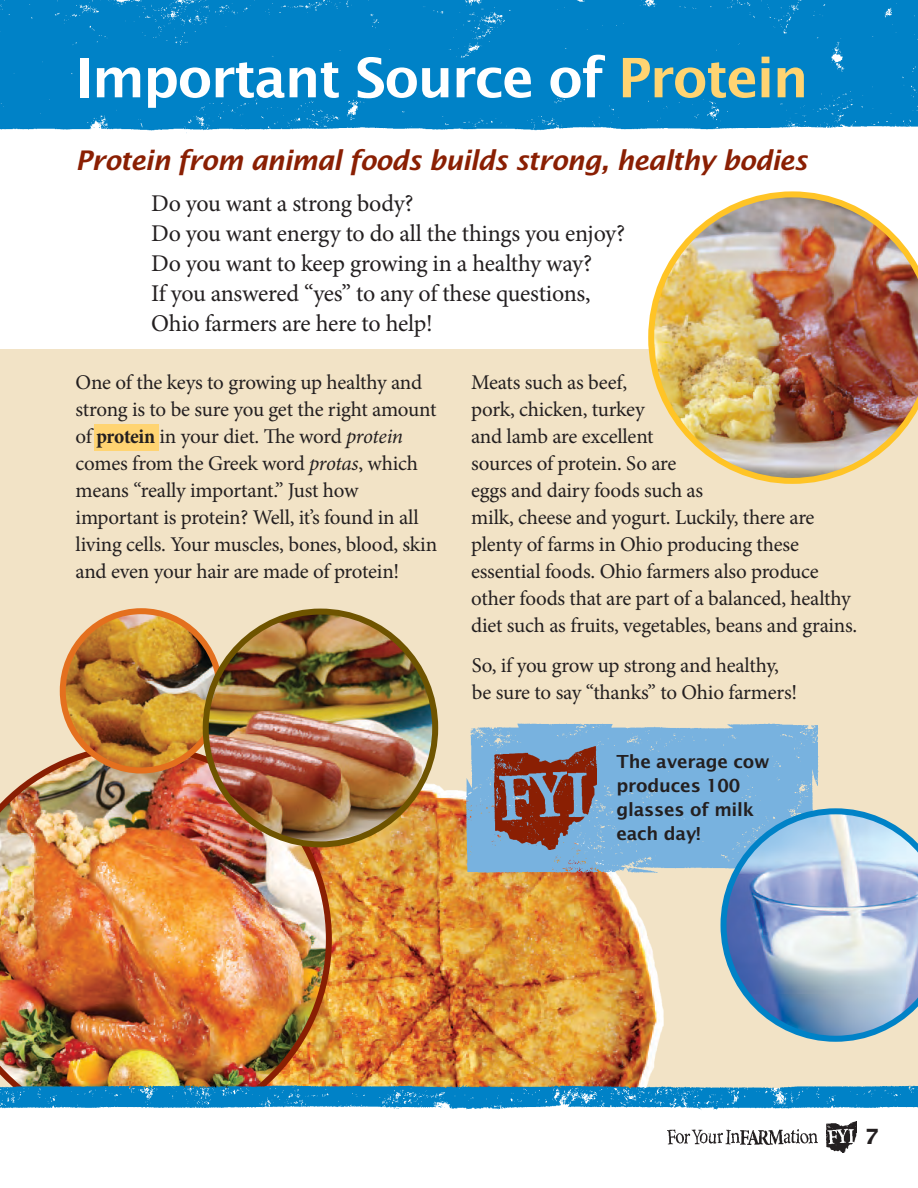
<style>
.page{position:relative;width:918px;height:1188px;background:#fff}
.page>*{position:absolute;margin:0;border:0;box-sizing:border-box;transform-origin:0 0}
.t1{font:600 54.45px "Lucida Sans";letter-spacing:-.03em;color:#fff}
.t2{font:italic 600 27px "Lucida Sans";letter-spacing:-.03em;color:#8a1f03}
.t3{font:24px/30px "Minion Pro";letter-spacing:-.015em;color:#231f20}
.t4{font:21px/27px "Minion Pro";letter-spacing:-.015em;color:#231f20}
.t5{font:700 21px "Lucida Sans";color:#231f20}
.t6{font:600 18px/24px "Lucida Sans";letter-spacing:-.01em;color:#231f20}
.s1{color:#ffd472}
.s2{font-weight:700;font-stretch:condensed}
.s3{font-style:italic}
</style>
<div class="page">
<div style="left:0;top:350px;width:918px;height:745px;background:#f2e3c6"></div>
<img style="left:332px;top:784px;width:331px;height:300px">
<img style="left:0;top:760px;width:332px;height:324px">
<img style="left:0;top:0;width:918px;height:133px">
<div style="left:80px;top:58px;width:725px;height:39px;background:#0082c7"></div>
<img style="left:461px;top:723px;width:358px;height:159px">
<img style="left:495px;top:747px;width:102px;height:103px">
<img style="left:0;top:1084px;width:788px;height:26px">
<img style="left:788px;top:1085px;width:130px;height:24px">
<img style="left:826px;top:1122px;width:31px;height:30px">
<img style="left:667px;top:1130px;width:150px;height:14px">
<div style="left:94px;top:424px;width:65px;height:27px;background:#ffd472"></div>
<img style="left:648px;top:191px;width:270px;height:293px">
<img style="left:63px;top:611px;width:143px;height:159px">
<div style="left:60px;top:608px;width:163px;height:165px;border:6px solid #e4701e;border-radius:50%"></div>
<img style="left:206px;top:612px;width:228px;height:232px">
<div style="left:203px;top:609px;width:235px;height:238px;border:6px solid #6f5400;border-radius:50%"></div>
<svg style="left:721px;top:808px;width:197px;height:234px;background:#a0bad5"></svg>
<h1 class="t1" style="left:76px;top:45px;width:734px">Important Source of <span class="s1">Protein</span></h1>
<p class="t2" style="left:76px;top:144px;width:733px">Protein from animal foods builds strong, healthy bodies</p>
<p class="t3" style="left:151px;top:188px;width:475px">Do you want a strong body?<br>Do you want energy to do all the things you enjoy?<br>Do you want to keep growing in a healthy way?<br>If you answered “yes” to any of these questions, Ohio farmers are here to help!</p>
<p class="t4" style="left:76px;top:368px;width:363px">One of the keys to growing up healthy and strong is to be sure you get the right amount of <span class="s2">protein</span> in your diet. The word <span class="s3">protein </span>comes from the Greek word <span class="s3">protas</span>, which means “really important.” Just how important is protein? Well, it’s found in all living cells. Your muscles, bones, blood, skin and even your hair are made of protein!</p>
<p class="t4" style="left:471px;top:368px;width:388px">Meats such as beef,<br>pork, chicken, turkey<br>and lamb are excellent<br>sources of protein. So are<br>eggs and dairy foods such as<br>milk, cheese and yogurt. Luckily, there are plenty of farms in Ohio producing these essential foods. Ohio farmers also produce other foods that are part of a balanced, healthy diet such as fruits, vegetables, beans and grains.</p>
<p class="t4" style="left:472px;top:652px;width:327px">So, if you grow up strong and healthy, be sure to say “thanks” to Ohio farmers!</p>
<p class="t6" style="left:616px;top:749px;width:155px">The average cow produces 100 glasses of milk each day!</p>
<p class="t5" style="left:864px;top:1124px;width:16px">7</p>
</div>
